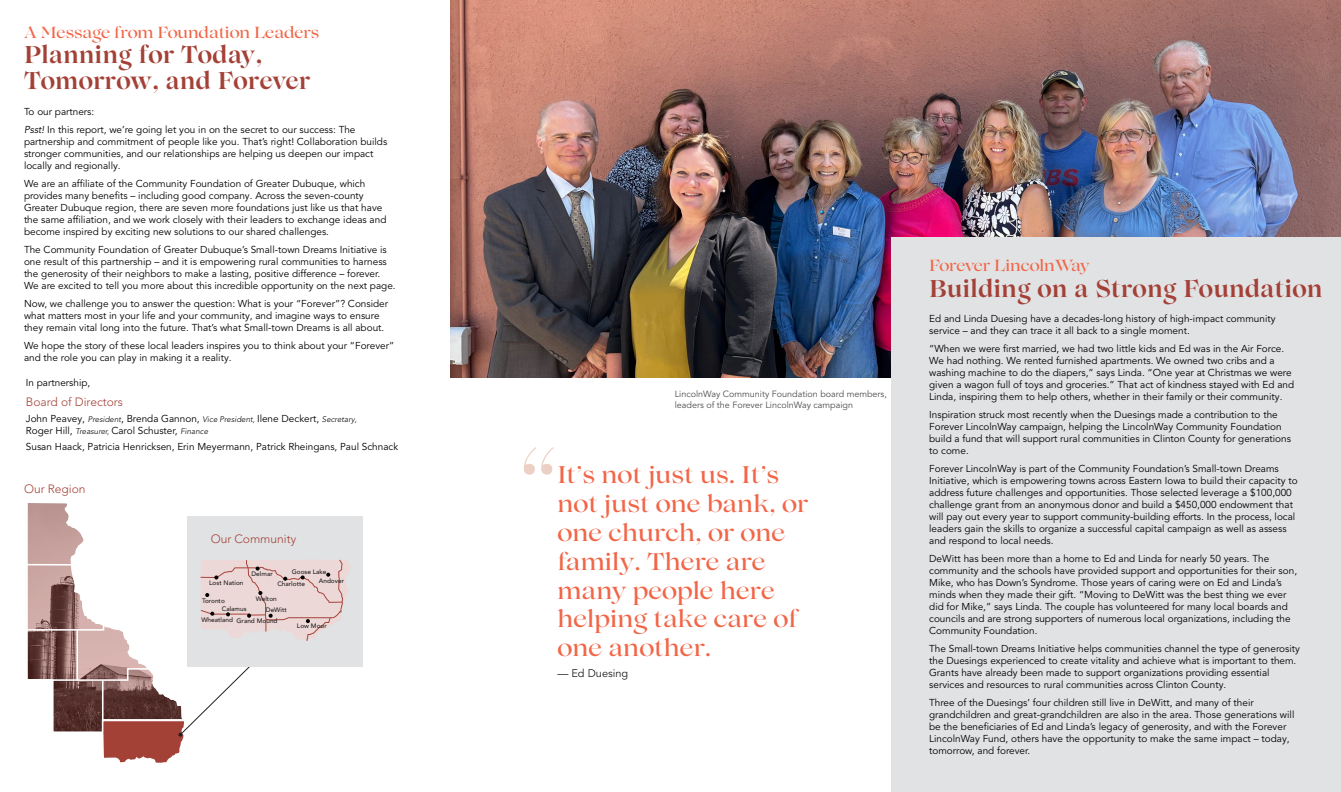
<style>
.page{position:relative;width:1341px;height:792px;background:#fff}
.page>*{position:absolute;margin:0;border:0;box-sizing:border-box;transform-origin:0 0}
.t1{font:300 117px "Lovelace";color:#ecd0c6}
.Headline_1{font:700 24.2px/26.4px "Lovelace";letter-spacing:.02em;color:#a44137;scale:.91 1}
.t2{font:500 24px/28.8px "Lovelace";color:#f26648}
.t3{font:500 16px "Lovelace";letter-spacing:-.01em;color:#f26648}
.t4{font:300 12px "Avenir LT Pro";color:#a44137}
.Data_Caption{font:11px "Avenir LT Pro";color:#231f20}
.Text{font:10px/12px "Avenir LT Pro";color:#000}
.t5{font:9px/10.8px "Avenir LT Pro";color:#231f20}
.t6{font:500 6.5px/8.1px "Avenir";color:#231f20}
.s1{font-style:italic}
.s2{font-weight:300;font-style:italic;font-size:8px}
</style>
<div class="page">
<img style="left:450px;top:0;width:891px;height:378px">
<div style="left:891px;top:237px;width:450px;height:555px;background:#e1e2e4"></div>
<div style="left:188px;top:516px;width:175px;height:150px;background:#e1e2e4"></div>
<svg style="left:27px;top:503px;width:323px;height:260px"></svg>
<p class="t3" style="left:24px;top:20px;width:297px">A Message from Foundation Leaders</p>
<p class="Headline_1" style="left:24px;top:40px;width:316px">Planning for Today,<br>Tomorrow, and Forever</p>
<p class="Text" style="left:24px;top:105px;width:72px">To our partners:</p>
<p class="Text" style="left:24px;top:123px;width:365px"><span class="s1">Psst!</span> In this report, we’re going let you in on the secret to our success: The partnership and commitment of people like you. That’s right! Collaboration builds stronger communities, and our relationships are helping us deepen our impact locally and regionally.</p>
<p class="Text" style="left:24px;top:177px;width:364px">We are an affiliate of the Community Foundation of Greater Dubuque, which provides many benefits – including good company. Across the seven-county Greater Dubuque region, there are seven more foundations just like us that have the same affiliation, and we work closely with their leaders to exchange ideas and become inspired by exciting new solutions to our shared challenges.</p>
<p class="Text" style="left:24px;top:243px;width:373px">The Community Foundation of Greater Dubuque’s Small-town Dreams Initiative is one result of this partnership – and it is empowering rural communities to harness the generosity of their neighbors to make a lasting, positive difference – forever.<br>We are excited to tell you more about this incredible opportunity on the next page.</p>
<p class="Text" style="left:24px;top:297px;width:366px">Now, we challenge you to answer the question: What is your “Forever”? Consider what matters most in your life and your community, and imagine ways to ensure they remain vital long into the future. That’s what Small-town Dreams is all about.</p>
<p class="Text" style="left:24px;top:339px;width:372px">We hope the story of these local leaders inspires you to think about your “Forever” and the role you can play in making it a reality.</p>
<p class="Text" style="left:26px;top:377px;width:66px">In partnership,</p>
<p class="t4" style="left:26px;top:395px;width:99px">Board of Directors</p>
<p class="Text" style="left:26px;top:440px;width:374px">Susan Haack, Patricia Henricksen, Erin Meyermann, Patrick Rheingans, Paul Schnack</p>
<p class="Text" style="left:26px;top:413px;width:333px">John Peavey, <span class="s2">President</span>, Brenda Gannon, <span class="s2">Vice President,</span> Ilene Deckert, <span class="s2">Secretary,<br></span>Roger Hill, <span class="s2">Treasurer,</span> Carol Schuster, <span class="s2">Finance</span></p>
<p class="t4" style="left:24px;top:482px;width:63px">Our Region</p>
<p class="t4" style="left:211px;top:532px;width:87px">Our Community</p>
<p class="t6" style="left:292px;top:567px;width:36px">Goose Lake</p>
<p class="t6" style="left:252px;top:570px;width:23px">Delmar</p>
<p class="t6" style="left:256px;top:595px;width:22px">Welton</p>
<p class="t6" style="left:237px;top:617px;width:43px">Grand Mound</p>
<p class="t6" style="left:319px;top:576px;width:27px">Andover</p>
<p class="t6" style="left:209px;top:578px;width:36px">Lost Nation</p>
<p class="t6" style="left:277px;top:579px;width:29px">Charlotte</p>
<p class="t6" style="left:222px;top:596px;width:26px;text-indent:-20px">Toronto<br>Calamus</p>
<p class="t6" style="left:266px;top:605px;width:22px">DeWitt</p>
<p class="t6" style="left:201px;top:615px;width:33px">Wheatland</p>
<p class="t6" style="left:297px;top:621px;width:31px">Low Moor</p>
<p class="t5" style="left:675px;top:389px;width:214px">LincolnWay Community Foundation board members, leaders of the Forever LincolnWay campaign</p>
<p class="t1" style="left:515px;top:404px;width:49px">“</p>
<p class="t2" style="left:557px;top:459px;width:252px">It’s not just us. It’s not just one bank, or one church, or one family. There are many people here helping take care of one another.</p>
<p class="Data_Caption" style="left:557px;top:666px;width:72px">— Ed Duesing</p>
<p class="t3" style="left:929px;top:253px;width:162px">Forever LincolnWay</p>
<p class="Headline_1" style="left:929px;top:274px;width:434px">Building on a Strong Foundation</p>
<p class="Text" style="left:929px;top:313px;width:348px">Ed and Linda Duesing have a decades-long history of high-impact community service – and they can trace it all back to a single moment.</p>
<p class="Text" style="left:929px;top:343px;width:367px">“When we were first married, we had two little kids and Ed was in the Air Force.<br>We had nothing. We rented furnished apartments. We owned two cribs and a washing machine to do the diapers,” says Linda. “One year at Christmas we were given a wagon full of toys and groceries.” That act of kindness stayed with Ed and Linda, inspiring them to help others, whether in their family or their community.</p>
<p class="Text" style="left:929px;top:409px;width:363px">Inspiration struck most recently when the Duesings made a contribution to the Forever LincolnWay campaign, helping the LincolnWay Community Foundation build a fund that will support rural communities in Clinton County for generations to come.</p>
<p class="Text" style="left:929px;top:463px;width:370px">Forever LincolnWay is part of the Community Foundation’s Small-town Dreams Initiative, which is empowering towns across Eastern Iowa to build their capacity to address future challenges and opportunities. Those selected leverage a $100,000 challenge grant from an anonymous donor and build a $450,000 endowment that will pay out every year to support community-building efforts. In the process, local leaders gain the skills to organize a successful capital campaign as well as assess and respond to local needs.</p>
<p class="Text" style="left:929px;top:553px;width:369px">DeWitt has been more than a home to Ed and Linda for nearly 50 years. The community and the schools have provided support and opportunities for their son, Mike, who has Down’s Syndrome. Those years of caring were on Ed and Linda’s minds when they made their gift. “Moving to DeWitt was the best thing we ever did for Mike,” says Linda. The couple has volunteered for many local boards and councils and are strong supporters of numerous local organizations, including the Community Foundation.</p>
<p class="Text" style="left:929px;top:643px;width:372px">The Small-town Dreams Initiative helps communities channel the type of generosity the Duesings experienced to create vitality and achieve what is important to them.<br>Grants have already been made to support organizations providing essential services and resources to rural communities across Clinton County.</p>
<p class="Text" style="left:929px;top:697px;width:367px">Three of the Duesings’ four children still live in DeWitt, and many of their grandchildren and great-grandchildren are also in the area. Those generations will be the beneficiaries of Ed and Linda’s legacy of generosity, and with the Forever LincolnWay Fund, others have the opportunity to make the same impact – today, tomorrow, and forever.</p>
</div>
